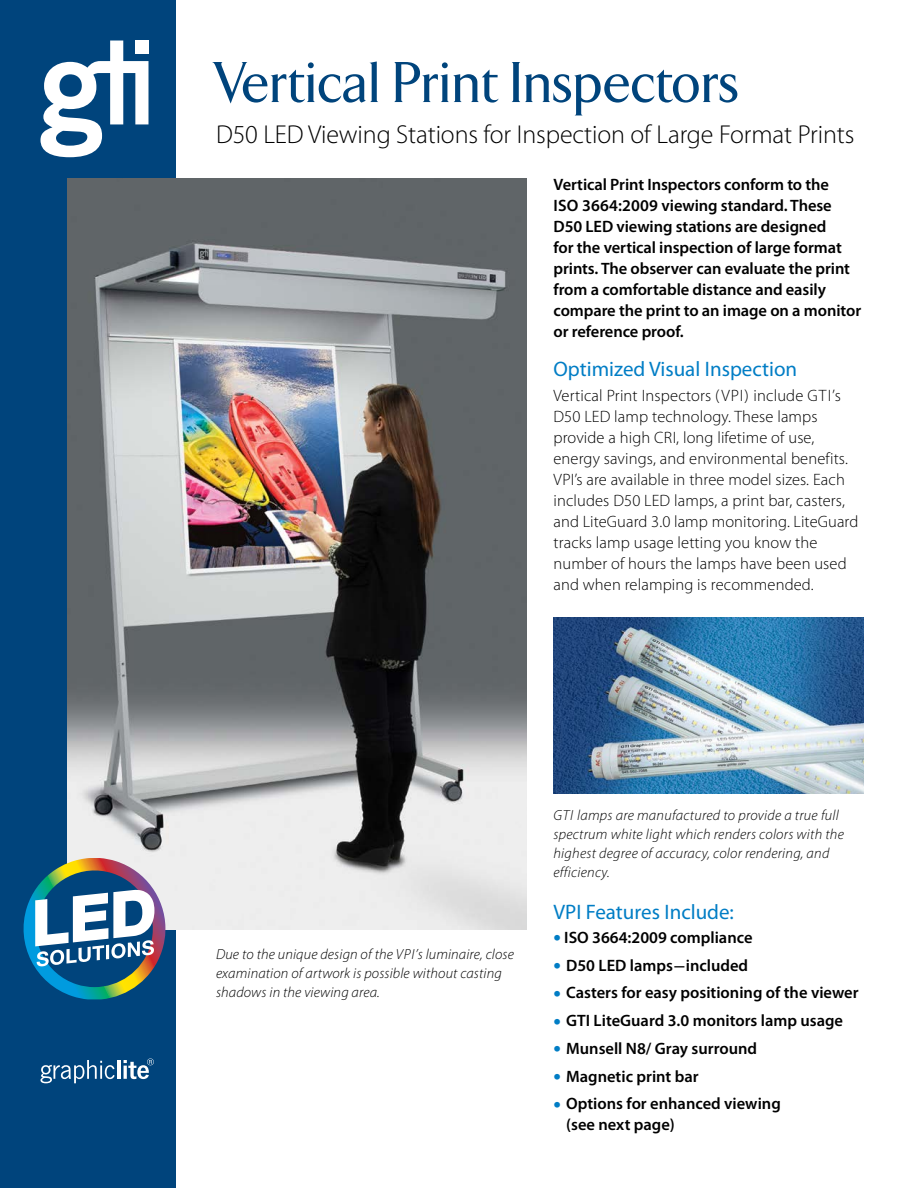
<style>
.page{position:relative;width:918px;height:1188px;background:#fff}
.page>*{position:absolute;margin:0;border:0;box-sizing:border-box;transform-origin:0 0}
.t1{font:500 58.8px "TF Arrow";letter-spacing:.005em;color:#00447c}
.t2{font:300 25.95px "Myriad Pro";letter-spacing:-.005em;color:#000}
.t3{font:21px "Myriad Pro";color:#007dc5}
.t4{font:600 16.5px/21px "Myriad Pro";letter-spacing:-.005em;color:#000}
.t5{font:300 16.5px/21px "Myriad Pro";letter-spacing:.01em;color:#000}
.t6{font:italic 300 14.7px/19.2px "Myriad Pro";letter-spacing:.02em;color:#000}
.s1{font-size:24px;color:#007dc5}
</style>
<div class="page">
<div style="left:0;top:0;width:176px;height:1188px;background:#00447c"></div>
<svg style="left:41px;top:41px;width:108px;height:116px"></svg>
<div style="left:135px;top:40px;width:13px;height:14px;background:#fff"></div>
<img style="left:68px;top:178px;width:458px;height:752px">
<svg style="left:41px;top:1060px;width:74px;height:23px"></svg>
<hr style="left:117px;top:1060px;width:3px;height:19px;background:#fff">
<svg style="left:124px;top:1058px;width:30px;height:21px"></svg>
<img style="left:554px;top:618px;width:310px;height:176px">
<svg style="left:23px;top:858px;width:142px;height:141px"></svg>
<h1 class="t1" style="left:216px;top:52px;width:525px">Vertical Print Inspectors</h1>
<h2 class="t2" style="left:216px;top:119px;width:640px">D50 LED Viewing Stations for Inspection of Large Format Prints</h2>
<p class="t4" style="left:554px;top:174px;width:309px">Vertical Print Inspectors conform to the<br>ISO 3664:2009 viewing standard. These D50 LED viewing stations are designed<br>for the vertical inspection of large format prints. The observer can evaluate the print from a comfortable distance and easily compare the print to an image on a monitor or reference proof.</p>
<p class="t3" style="left:554px;top:356px;width:245px">Optimized Visual Inspection</p>
<p class="t5" style="left:554px;top:384px;width:306px">Vertical Print Inspectors (VPI) include GTI’s D50 LED lamp technology. These lamps provide a high CRI, long lifetime of use, energy savings, and environmental benefits.<br>VPI’s are available in three model sizes. Each includes D50 LED lamps, a print bar, casters, and LiteGuard 3.0 lamp monitoring. LiteGuard tracks lamp usage letting you know the number of hours the lamps have been used and when relamping is recommended.</p>
<p class="t6" style="left:216px;top:944px;width:299px">Due to the unique design of the VPI’s luminaire, close examination of artwork is possible without casting shadows in the viewing area.</p>
<p class="t6" style="left:554px;top:805px;width:292px">GTI lamps are manufactured to provide a true full spectrum white light which renders colors with the highest degree of accuracy, color rendering, and efficiency.</p>
<p class="t3" style="left:554px;top:899px;width:182px">VPI Features Include:</p>
<p class="t4" style="left:554px;top:926px;width:201px"><span class="s1">•</span> ISO 3664:2009 compliance</p>
<p class="t4" style="left:554px;top:954px;width:196px"><span class="s1">•</span> D50 LED lamps—included</p>
<p class="t4" style="left:554px;top:982px;width:307px"><span class="s1">•</span> Casters for easy positioning of the viewer</p>
<p class="t4" style="left:554px;top:1010px;width:291px"><span class="s1">•</span> GTI LiteGuard 3.0 monitors lamp usage</p>
<p class="t4" style="left:554px;top:1037px;width:205px"><span class="s1">•</span> Munsell N8/ Gray surround</p>
<p class="t4" style="left:554px;top:1065px;width:147px"><span class="s1">•</span> Magnetic print bar</p>
<p class="t4" style="left:566px;top:1093px;width:216px;text-indent:-13px"><span class="s1">•</span> Options for enhanced viewing (see next page)</p>
</div>
